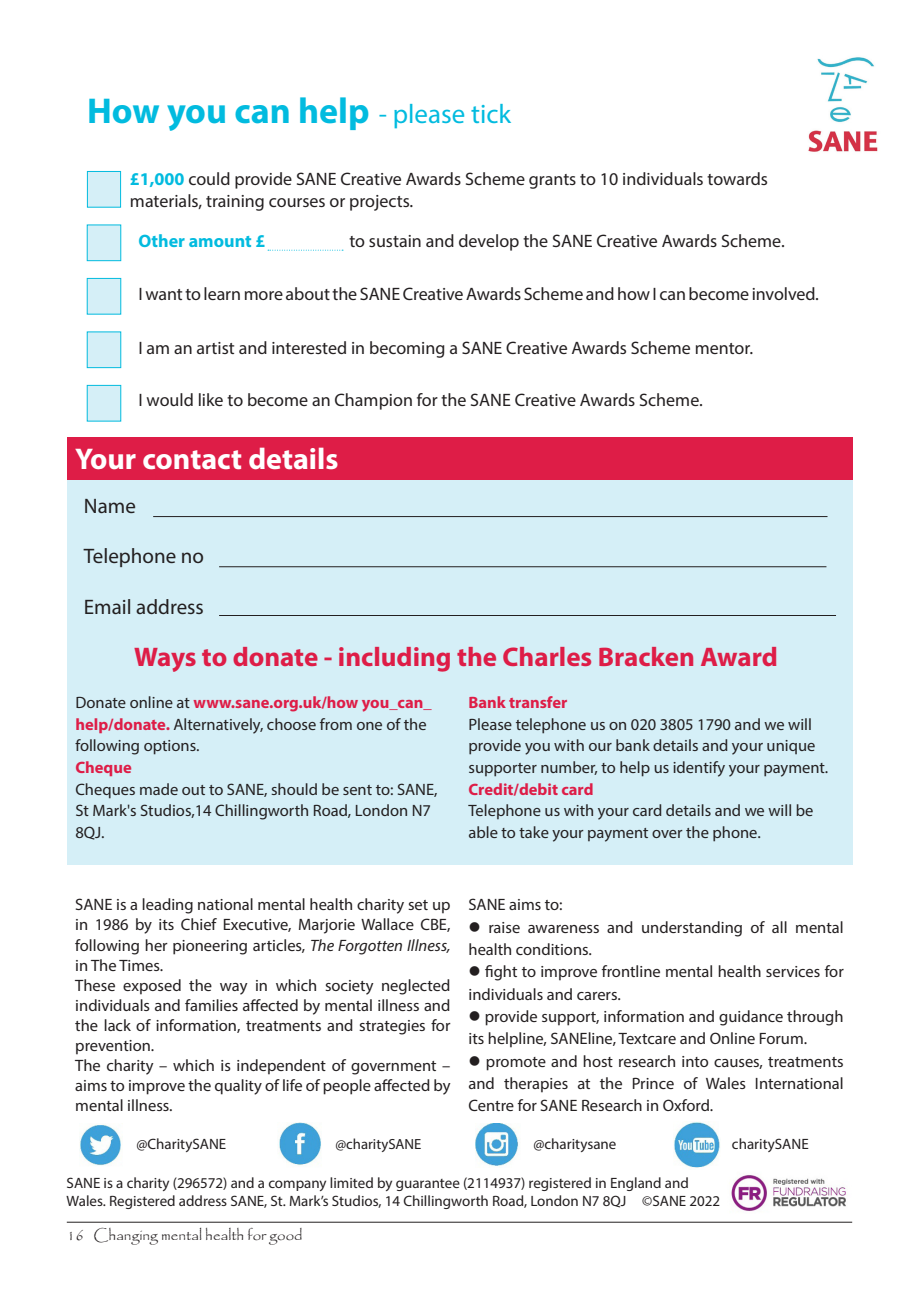
<style>
.page{position:relative;width:919px;height:1289px;background:#fff}
.page>*{position:absolute;margin:0;border:0;box-sizing:border-box;transform-origin:0 0}
.t1{font:700 36px "Myriad Pro";color:#02bbdf}
.t2{font:700 30px "Myriad Pro";color:#fff}
.t3{font:700 27px "Myriad Pro";color:#de1d47}
.t4{font:21px "Myriad Pro";color:#231f20}
.t5{font:18px/21.6px "Myriad Pro";color:#231f20}
.t6{font:700 18px "Myriad Pro";color:#02bbdf}
.t7{font:16.5px/20.1px "Myriad Pro";color:#231f20}
.t8{font:700 16.5px "Myriad Pro";color:#de1d47}
.t9{font:15px/18px "Myriad Pro";color:#231f20}
.t10{font:15px "Papyrus";color:#231f20}
.t11{font:14.7px "Myriad Pro";color:#231f20}
.s1{font-weight:400;font-size:27px}
.s2{font-weight:700;color:#02bbdf}
.s3{font-weight:700;color:#de1d47}
.s4{font-style:italic}
</style>
<div class="page">
<hr style="left:67px;top:1221px;width:785px;height:1px;background:#231f20">
<img style="left:731px;top:1174px;width:116px;height:37px">
<img style="left:80px;top:1124px;width:41px;height:42px">
<img style="left:279px;top:1122px;width:42px;height:44px">
<img style="left:475px;top:1123px;width:45px;height:43px">
<img style="left:673px;top:1122px;width:47px;height:46px">
<div style="left:87px;top:171px;width:34px;height:36px;background:#d5eff7;border:1px solid #02bbdf"></div>
<div style="left:67px;top:437px;width:785px;height:43px;background:#de1d47"></div>
<div style="left:87px;top:224px;width:34px;height:37px;background:#d5eff7"></div>
<div style="left:87px;top:278px;width:34px;height:36px;background:#d5eff7"></div>
<div style="left:87px;top:331px;width:34px;height:37px;background:#d5eff7"></div>
<div style="left:87px;top:385px;width:34px;height:36px;background:#d5eff7"></div>
<svg style="left:268px;top:250px;width:75px;height:1px"></svg>
<div style="left:67px;top:635px;width:785px;height:230px;background:#d5eff7"></div>
<img style="left:808px;top:57px;width:70px;height:95px">
<div style="left:67px;top:480px;width:785px;height:155px;background:#d5eff7"></div>
<hr style="left:153px;top:516px;width:674px;height:1px;background:#231f20">
<hr style="left:219px;top:566px;width:607px;height:1px;background:#231f20">
<hr style="left:219px;top:615px;width:617px;height:1px;background:#231f20">
<p class="t1" style="left:87px;top:87px;width:425px">How you can help <span class="s1">- please tick</span></p>
<p class="t5" style="left:130px;top:168px;width:639px"><span class="s2">£1,000</span> could provide SANE Creative Awards Scheme grants to 10 individuals towards materials, training courses or projects.</p>
<p class="t6" style="left:138px;top:229px;width:128px">Other amount £</p>
<p class="t5" style="left:349px;top:230px;width:437px">to sustain and develop the SANE Creative Awards Scheme.</p>
<p class="t5" style="left:138px;top:283px;width:682px">I want to learn more about the SANE Creative Awards Scheme and how I can become involved.</p>
<p class="t5" style="left:138px;top:337px;width:616px">I am an artist and interested in becoming a SANE Creative Awards Scheme mentor.</p>
<p class="t5" style="left:138px;top:388px;width:566px">I would like to become an Champion for the SANE Creative Awards Scheme.</p>
<p class="t2" style="left:75px;top:439px;width:264px">Your contact details</p>
<p class="t4" style="left:84px;top:493px;width:53px">Name</p>
<p class="t4" style="left:84px;top:543px;width:121px">Telephone no</p>
<p class="t4" style="left:84px;top:593px;width:121px">Email address</p>
<p class="t3" style="left:134px;top:639px;width:645px">Ways to donate - including the Charles Bracken Award</p>
<p class="t7" style="left:75px;top:691px;width:358px;line-height:21.6px">Donate online at <span class="s3">www.sane.org.uk/how you_can_ help/donate.</span> Alternatively, choose from one of the following options.</p>
<p class="t8" style="left:75px;top:756px;width:58px">Cheque</p>
<p class="t7" style="left:75px;top:778px;width:363px;line-height:21.6px">Cheques made out to SANE, should be sent to: SANE,<br>St Mark's Studios,14 Chillingworth Road, London N7<br>8QJ.</p>
<p class="t8" style="left:468px;top:692px;width:100px">Bank transfer</p>
<p class="t7" style="left:468px;top:713px;width:361px;line-height:21.6px">Please telephone us on 020 3805 1790 and we will provide you with our bank details and your unique supporter number, to help us identify your payment.</p>
<p class="t8" style="left:468px;top:778px;width:126px">Credit/debit card</p>
<p class="t7" style="left:468px;top:799px;width:346px;line-height:21.6px">Telephone us with your card details and we will be able to take your payment over the phone.</p>
<p class="t7" style="left:75px;top:894px;width:376px;text-align:justify">SANE is a leading national mental health charity set up in 1986 by its Chief Executive, Marjorie Wallace CBE, following her pioneering articles, <span class="s4">The Forgotten Illness, </span>in The Times.</p>
<p class="t7" style="left:75px;top:974px;width:376px;text-align:justify">These exposed the way in which society neglected individuals and families affected by mental illness and the lack of information, treatments and strategies for prevention.</p>
<p class="t7" style="left:75px;top:1055px;width:376px;text-align:justify">The charity – which is independent of government – aims to improve the quality of life of people affected by mental illness.</p>
<p class="t7" style="left:468px;top:894px;width:96px">SANE aims to:</p>
<p class="t7" style="left:468px;top:915px;width:376px;line-height:22.4px">● raise awareness and understanding of all mental health conditions.</p>
<p class="t7" style="left:468px;top:960px;width:377px;line-height:22.4px">● fight to improve frontline mental health services for individuals and carers.</p>
<p class="t7" style="left:468px;top:1004px;width:376px;line-height:22.4px">● provide support, information and guidance through its helpline, SANEline, Textcare and Online Forum.</p>
<p class="t7" style="left:468px;top:1049px;width:376px;line-height:22.4px;text-align:justify">● promote and host research into causes, treatments and therapies at the Prince of Wales International Centre for SANE Research in Oxford.</p>
<p class="t9" style="left:136px;top:1134px;width:91px">@CharitySANE</p>
<p class="t11" style="left:335px;top:1134px;width:88px">@charitySANE</p>
<p class="t9" style="left:533px;top:1134px;width:84px">@charitysane</p>
<p class="t9" style="left:732px;top:1134px;width:78px">charitySANE</p>
<p class="t9" style="left:67px;top:1173px;width:655px">SANE is a charity (296572) and a company limited by guarantee (2114937) registered in England and<br>Wales. Registered address SANE, St. Mark’s Studios, 14 Chillingworth Road, London N7 8QJ ©SANE 2022</p>
<p class="t10" style="left:67px;top:1225px;width:237px">16 Changing mental health for good</p>
</div>
